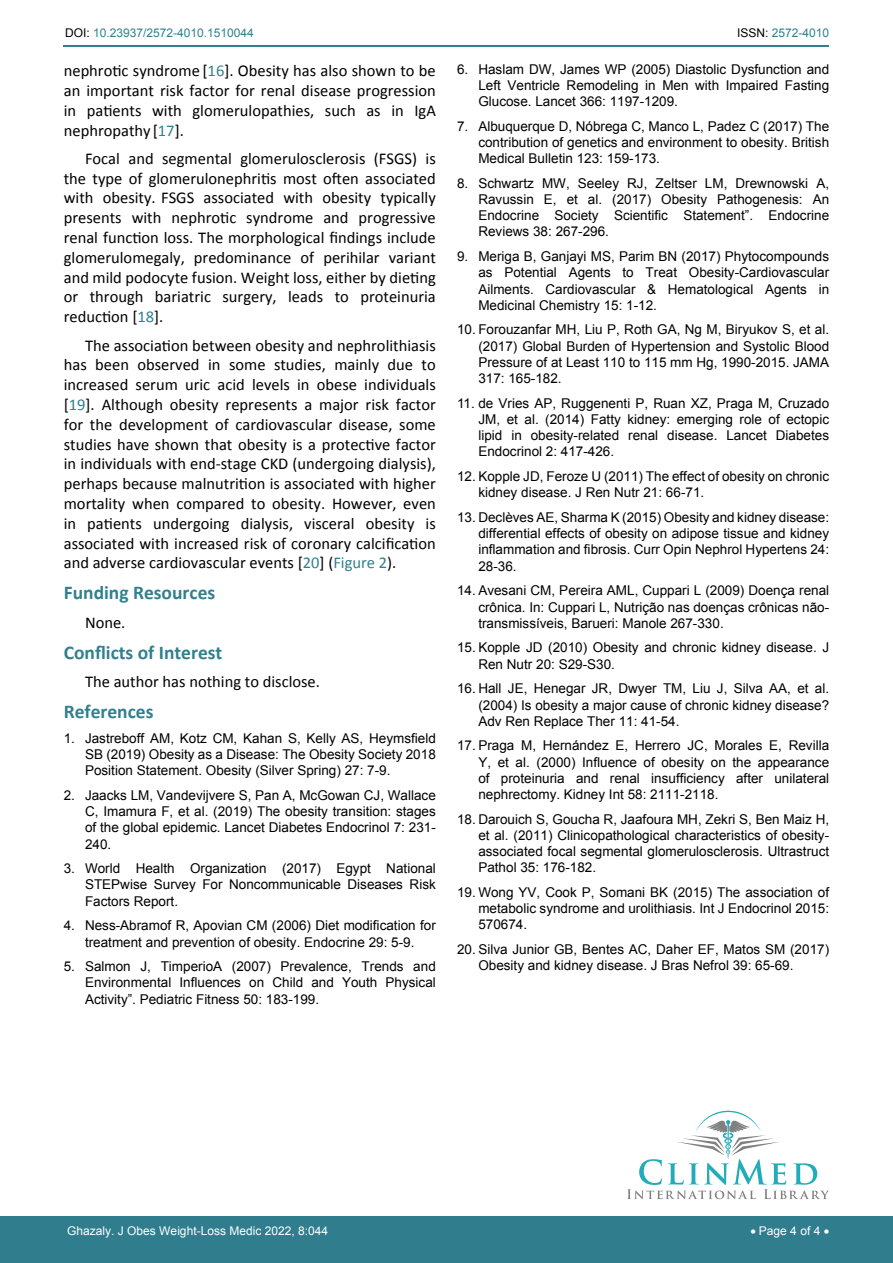
<style>
.page{position:relative;width:893px;height:1263px;background:#fff}
.page>*{position:absolute;margin:0;border:0;box-sizing:border-box;transform-origin:0 0}
.t1{font:700 19.5px "Calibri";color:#30808d}
.t2{font:16.5px/19.8px "Calibri";color:#000;text-align:justify}
.t3{font:13.5px/16.2px "Arial";color:#000;text-align:justify}
.t4{font:12px "Arial";color:#fff}
.t5{font:12px "Arial";color:#30808d}
.s1{color:#000}
.s2{color:#30808d}
</style>
<div class="page">
<hr style="left:64px;top:45px;width:765px;height:2px;background:#30808d">
<div style="left:0;top:1217px;width:893px;height:46px;background:#307d8d"></div>
<svg style="left:627px;top:1111px;width:202px;height:88px"></svg>
<p class="t5" style="left:65px;top:25px;width:190px"><span class="s1">DOI:</span> 10.23937/2572-4010.1510044</p>
<p class="t5" style="left:737px;top:25px;width:94px"><span class="s1">ISSN:</span> 2572-4010</p>
<p class="t2" style="left:64px;top:61px;width:374px">nephrotic syndrome [<span class="s2">16</span>]. Obesity has also shown to be an important risk factor for renal disease progression in patients with glomerulopathies, such as in IgA nephropathy [<span class="s2">17</span>].</p>
<p class="t2" style="left:64px;top:149px;width:374px;text-indent:21px">Focal and segmental glomerulosclerosis (FSGS) is the type of glomerulonephritis most often associated with obesity. FSGS associated with obesity typically presents with nephrotic syndrome and progressive renal function loss. The morphological findings include glomerulomegaly, predominance of perihilar variant and mild podocyte fusion. Weight loss, either by dieting or through bariatric surgery, leads to proteinuria reduction [<span class="s2">18</span>].</p>
<p class="t2" style="left:64px;top:335px;width:374px;text-indent:21px">The association between obesity and nephrolithiasis has been observed in some studies, mainly due to increased serum uric acid levels in obese individuals [<span class="s2">19</span>]. Although obesity represents a major risk factor for the development of cardiovascular disease, some studies have shown that obesity is a protective factor in individuals with end-stage CKD (undergoing dialysis), perhaps because malnutrition is associated with higher mortality when compared to obesity. However, even in patients undergoing dialysis, visceral obesity is associated with increased risk of coronary calcification and adverse cardiovascular events [<span class="s2">20</span>] (<span class="s2">Figure 2</span>).</p>
<h1 class="t1" style="left:64px;top:580px;width:153px">Funding Resources</h1>
<p class="t2" style="left:85px;top:612px;width:42px">None.</p>
<h1 class="t1" style="left:64px;top:640px;width:160px">Conflicts of Interest</h1>
<p class="t2" style="left:85px;top:672px;width:236px">The author has nothing to disclose.</p>
<h1 class="t1" style="left:64px;top:699px;width:91px">References</h1>
<p class="t3" style="left:85px;top:730px;width:352px;text-indent:-21px">1. Jastreboff AM, Kotz CM, Kahan S, Kelly AS, Heymsfield SB (2019) Obesity as a Disease: The Obesity Society 2018<br>Position Statement. Obesity (Silver Spring) 27: 7-9.</p>
<p class="t3" style="left:85px;top:787px;width:352px;text-indent:-21px">2. Jaacks LM, Vandevijvere S, Pan A, McGowan CJ, Wallace C, Imamura F, et al. (2019) The obesity transition: stages of the global epidemic. Lancet Diabetes Endocrinol 7: 231- 240.</p>
<p class="t3" style="left:85px;top:860px;width:352px;text-indent:-21px">3. World Health Organization (2017) Egypt National STEPwise Survey For Noncommunicable Diseases Risk Factors Report.</p>
<p class="t3" style="left:64px;top:918px;width:374px;text-align:center">4. Ness-Abramof R, Apovian CM (2006) Diet modification for treatment and prevention of obesity. Endocrine 29: 5-9.</p>
<p class="t3" style="left:85px;top:958px;width:352px;text-indent:-21px">5. Salmon J, TimperioA (2007) Prevalence, Trends and Environmental Influences on Child and Youth Physical Activity”. Pediatric Fitness 50: 183-199.</p>
<p class="t3" style="left:478px;top:61px;width:352px;text-indent:-21px">6. Haslam DW, James WP (2005) Diastolic Dysfunction and Left Ventricle Remodeling in Men with Impaired Fasting Glucose. Lancet 366: 1197-1209.</p>
<p class="t3" style="left:478px;top:118px;width:352px;text-indent:-21px">7. Albuquerque D, Nóbrega C, Manco L, Padez C (2017) The contribution of genetics and environment to obesity. British Medical Bulletin 123: 159-173.</p>
<p class="t3" style="left:478px;top:175px;width:352px;text-indent:-21px">8. Schwartz MW, Seeley RJ, Zeltser LM, Drewnowski A, Ravussin E, et al. (2017) Obesity Pathogenesis: An Endocrine Society Scientific Statement”. Endocrine Reviews 38: 267-296.</p>
<p class="t3" style="left:478px;top:248px;width:352px;text-indent:-21px">9. Meriga B, Ganjayi MS, Parim BN (2017) Phytocompounds as Potential Agents to Treat Obesity-Cardiovascular Ailments. Cardiovascular &amp; Hematological Agents in Medicinal Chemistry 15: 1-12.</p>
<p class="t3" style="left:478px;top:322px;width:352px;text-indent:-21px">10. Forouzanfar MH, Liu P, Roth GA, Ng M, Biryukov S, et al. (2017) Global Burden of Hypertension and Systolic Blood Pressure of at Least 110 to 115 mm Hg, 1990-2015. JAMA 317: 165-182.</p>
<p class="t3" style="left:478px;top:395px;width:352px;text-indent:-21px">11. de Vries AP, Ruggenenti P, Ruan XZ, Praga M, Cruzado JM, et al. (2014) Fatty kidney: emerging role of ectopic lipid in obesity-related renal disease. Lancet Diabetes Endocrinol 2: 417-426.</p>
<p class="t3" style="left:478px;top:468px;width:352px;text-indent:-21px">12. Kopple JD, Feroze U (2011) The effect of obesity on chronic kidney disease. J Ren Nutr 21: 66-71.</p>
<p class="t3" style="left:478px;top:509px;width:352px;text-indent:-21px">13. Declèves AE, Sharma K (2015) Obesity and kidney disease: differential effects of obesity on adipose tissue and kidney inflammation and fibrosis. Curr Opin Nephrol Hypertens 24:<br>28-36.</p>
<p class="t3" style="left:478px;top:583px;width:352px;text-indent:-21px">14. Avesani CM, Pereira AML, Cuppari L (2009) Doença renal crônica. In: Cuppari L, Nutrição nas doenças crônicas não&shy;transmissíveis, Barueri: Manole 267-330.</p>
<p class="t3" style="left:478px;top:640px;width:352px;text-indent:-21px">15. Kopple JD (2010) Obesity and chronic kidney disease. J<br>Ren Nutr 20: S29-S30.</p>
<p class="t3" style="left:478px;top:681px;width:352px;text-indent:-21px">16. Hall JE, Henegar JR, Dwyer TM, Liu J, Silva AA, et al. (2004) Is obesity a major cause of chronic kidney disease?<br>Adv Ren Replace Ther 11: 41-54.</p>
<p class="t3" style="left:478px;top:738px;width:352px;text-indent:-21px">17. Praga M, Hernández E, Herrero JC, Morales E, Revilla Y, et al. (2000) Influence of obesity on the appearance of proteinuria and renal insufficiency after unilateral nephrectomy. Kidney Int 58: 2111-2118.</p>
<p class="t3" style="left:478px;top:811px;width:352px;text-indent:-21px">18. Darouich S, Goucha R, Jaafoura MH, Zekri S, Ben Maiz H, et al. (2011) Clinicopathological characteristics of obesity&shy;associated focal segmental glomerulosclerosis. Ultrastruct Pathol 35: 176-182.</p>
<p class="t3" style="left:478px;top:884px;width:352px;text-indent:-21px">19. Wong YV, Cook P, Somani BK (2015) The association of metabolic syndrome and urolithiasis. Int J Endocrinol 2015:<br>570674.</p>
<p class="t3" style="left:478px;top:941px;width:352px;text-indent:-21px">20. Silva Junior GB, Bentes AC, Daher EF, Matos SM (2017)<br>Obesity and kidney disease. J Bras Nefrol 39: 65-69.</p>
<p class="t4" style="left:67px;top:1223px;width:262px">Ghazaly. J Obes Weight-Loss Medic 2022, 8:044</p>
<p class="t4" style="left:750px;top:1223px;width:80px">• Page 4 of 4 •</p>
</div>
